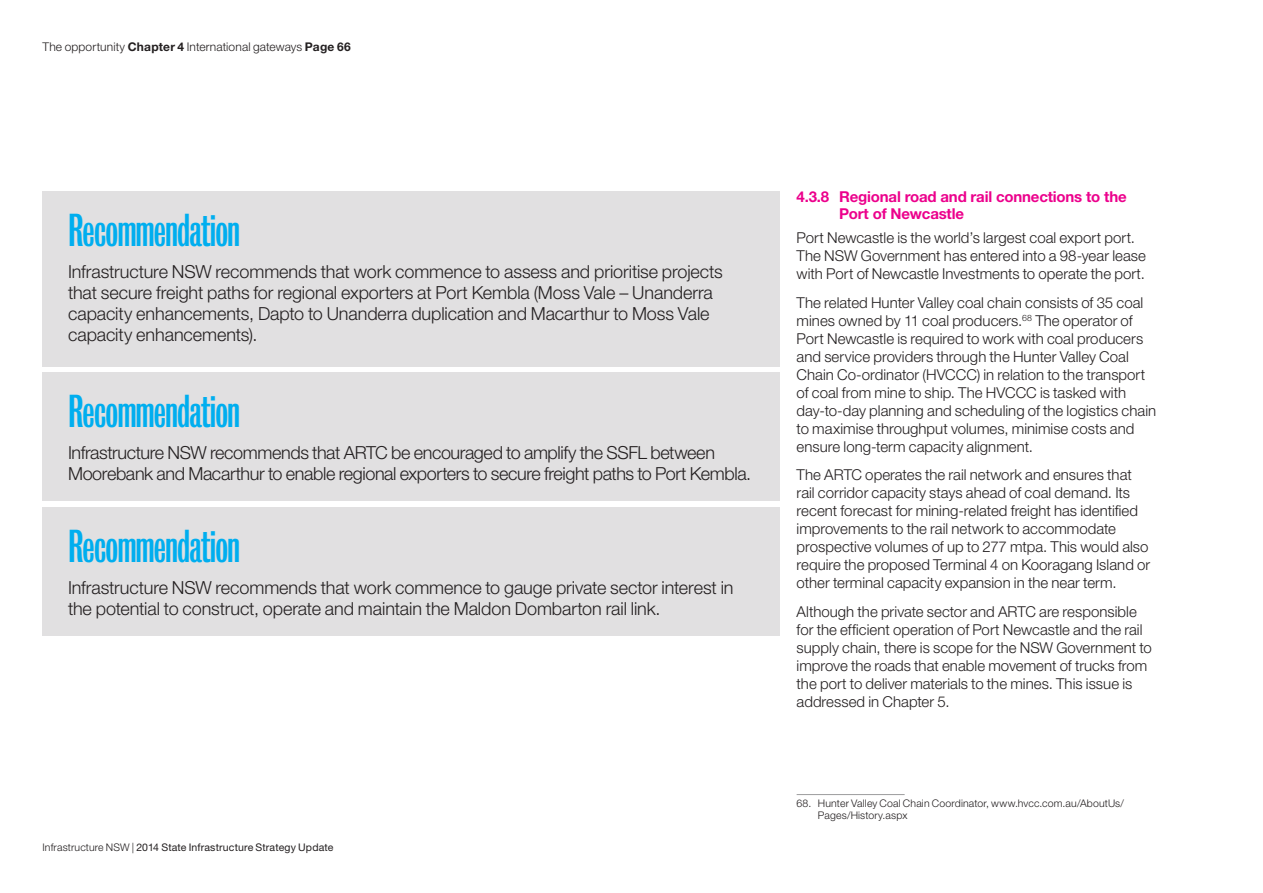
<style>
.page{position:relative;width:1263px;height:893px;background:#fff}
.page>*{position:absolute;margin:0;border:0;box-sizing:border-box;transform-origin:0 0}
.t1{font:42px "Bureau Grotesque One Three";letter-spacing:-.015em;color:#00aeef}
.t2{font:300 18px/21px "Helvetica Neue LT Std";letter-spacing:-.01em;color:#231f20}
.t3{font:300 15px/18px "Helvetica Neue LT Std";color:#231f20}
.t4{font:700 15px/16.5px "Helvetica Neue LT Std";letter-spacing:-.01em;color:#ec008c}
.t5{font:300 12px "Helvetica Neue LT Std";letter-spacing:.01em;color:#231f20}
.t6{font:300 10.5px/12px "Helvetica Neue LT Std";letter-spacing:.015em;color:#231f20}
.t7{font:10.5px "Helvetica Neue LT Std";letter-spacing:.015em;color:#231f20}
.s1{font-weight:700}
.s2{font-weight:300}
</style>
<div class="page">
<div style="left:43px;top:191px;width:737px;height:175px;background:#e1e0e1"></div>
<div style="left:43px;top:372px;width:737px;height:129px;background:#e1e0e1"></div>
<div style="left:43px;top:507px;width:737px;height:129px;background:#e1e0e1"></div>
<hr style="left:797px;top:794px;width:108px;height:1px;background:#9c9c9d">
<p class="t5" style="left:43px;top:39px;width:310px">The opportunity <span class="s1">Chapter 4</span> International gateways <span class="s1">Page 66</span></p>
<h1 class="t1" style="left:68px;top:207px;width:173px">Recommendation</h1>
<p class="t2" style="left:68px;top:261px;width:656px">Infrastructure NSW recommends that work commence to assess and prioritise projects that secure freight paths for regional exporters at Port Kembla (Moss Vale – Unanderra capacity enhancements, Dapto to Unanderra duplication and Macarthur to Moss Vale capacity enhancements).</p>
<h1 class="t1" style="left:68px;top:388px;width:173px">Recommendation</h1>
<p class="t2" style="left:68px;top:442px;width:685px">Infrastructure NSW recommends that ARTC be encouraged to amplify the SSFL between<br>Moorebank and Macarthur to enable regional exporters to secure freight paths to Port Kembla.</p>
<h1 class="t1" style="left:68px;top:523px;width:173px">Recommendation</h1>
<p class="t2" style="left:68px;top:576px;width:667px">Infrastructure NSW recommends that work commence to gauge private sector interest in the potential to construct, operate and maintain the Maldon Dombarton rail link.</p>
<p class="t7" style="left:43px;top:841px;width:292px"><span class="s2">Infrastructure NSW |</span> 2014 State Infrastructure Strategy Update</p>
<p class="t4" style="left:839px;top:188px;width:289px;text-indent:-43px">4.3.8 Regional road and rail connections to the<br>Port of Newcastle</p>
<p class="t3" style="left:797px;top:228px;width:351px">Port Newcastle is the world’s largest coal export port.<br>The NSW Government has entered into a 98-year lease with Port of Newcastle Investments to operate the port.</p>
<p class="t3" style="left:797px;top:293px;width:361px">The related Hunter Valley coal chain consists of 35 coal mines owned by 11 coal producers.<sup>68</sup> The operator of Port Newcastle is required to work with coal producers and service providers through the Hunter Valley Coal Chain Co-ordinator (HVCCC) in relation to the transport of coal from mine to ship. The HVCCC is tasked with day-to-day planning and scheduling of the logistics chain to maximise throughput volumes, minimise costs and ensure long-term capacity alignment.</p>
<p class="t3" style="left:797px;top:466px;width:355px">The ARTC operates the rail network and ensures that rail corridor capacity stays ahead of coal demand. Its recent forecast for mining-related freight has identified improvements to the rail network to accommodate prospective volumes of up to 277 mtpa. This would also require the proposed Terminal 4 on Kooragang Island or other terminal capacity expansion in the near term.</p>
<p class="t3" style="left:797px;top:602px;width:357px">Although the private sector and ARTC are responsible for the efficient operation of Port Newcastle and the rail supply chain, there is scope for the NSW Government to improve the roads that enable movement of trucks from the port to deliver materials to the mines. This issue is addressed in Chapter 5.</p>
<p class="t6" style="left:818px;top:797px;width:308px;text-indent:-21px">68. Hunter Valley Coal Chain Coordinator, www.hvcc.com.au/AboutUs/<br>Pages/History.aspx</p>
</div>
